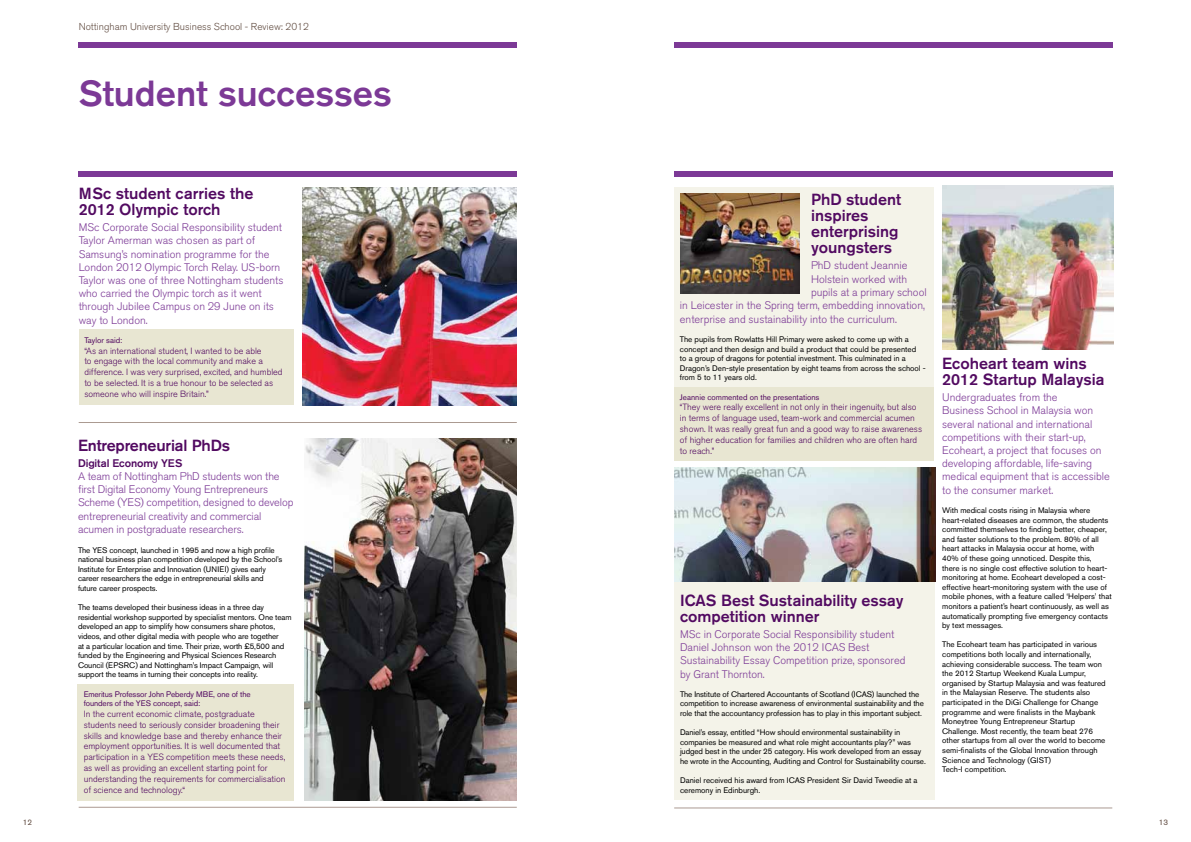
<style>
.page{position:relative;width:1191px;height:842px;background:#fff}
.page>*{position:absolute;margin:0;border:0;box-sizing:border-box;transform-origin:0 0}
.t1{font:500 36px "Akzidenz Grotesk BE";color:#7c3996}
.t2{font:500 16px/16px "Akzidenz Grotesk BE";color:#520a61}
.t3{font:300 11px/13.2px "Akzidenz Grotesk BE";color:#7c3996}
.t4{font:500 11px "Akzidenz Grotesk BE";letter-spacing:-.01em;color:#520a61}
.t5{font:300 10px "Akzidenz Grotesk BE";color:#604b40}
.t6{font:300 9px/10.8px "Akzidenz Grotesk BE";color:#520a61}
.t7{font:8px/9.6px "Akzidenz Grotesk BE";color:#000}
.t8{font:8px/9.6px "Akzidenz Grotesk BE";letter-spacing:-.01em;color:#520a61}
.t9{font:8px "Akzidenz Grotesk BE";color:#604b40}
</style>
<div class="page">
<div style="left:674px;top:187px;width:259px;height:262px;background:#f4f3e9"></div>
<div style="left:674px;top:387px;width:259px;height:74px;background:#e8e6d2"></div>
<div style="left:79px;top:330px;width:214px;height:75px;background:#e8e6d2"></div>
<div style="left:77px;top:684px;width:216px;height:116px;background:#e8e6d2"></div>
<div style="left:674px;top:581px;width:261px;height:219px;background:#f4f3e9"></div>
<hr style="left:674px;top:808px;width:438px;height:1px;background:#ab9a91">
<div style="left:674px;top:43px;width:438px;height:5px;background:#7c3996"></div>
<hr style="left:79px;top:807px;width:438px;height:1px;background:#ab9a91">
<hr style="left:79px;top:422px;width:438px;height:1px;background:#ab9a91">
<div style="left:79px;top:43px;width:438px;height:5px;background:#7c3996"></div>
<div style="left:79px;top:171px;width:438px;height:6px;background:#7c3996"></div>
<div style="left:674px;top:171px;width:438px;height:6px;background:#7c3996"></div>
<img style="left:674px;top:468px;width:261px;height:113px">
<img style="left:302px;top:187px;width:215px;height:218px">
<img style="left:942px;top:185px;width:171px;height:164px">
<img style="left:304px;top:439px;width:213px;height:361px">
<img style="left:680px;top:193px;width:119px;height:100px">
<p class="t5" style="left:79px;top:21px;width:232px">Nottingham University Business School - Review: 2012</p>
<h1 class="t1" style="left:79px;top:72px;width:315px">Student successes</h1>
<h2 class="t2" style="left:79px;top:185px;width:176px">MSc student carries the<br>2012 Olympic torch</h2>
<p class="t3" style="left:79px;top:221px;width:206px">MSc Corporate Social Responsibility student Taylor Amerman was chosen as part of Samsung’s nomination programme for the London 2012 Olympic Torch Relay. US-born Taylor was one of three Nottingham students who carried the Olympic torch as it went through Jubilee Campus on 29 June on its way to London.</p>
<p class="t8" style="left:84px;top:335px;width:40px">Taylor said:</p>
<p class="t6" style="left:84px;top:345px;width:200px">“As an international student, I wanted to be able<br>to engage with the local community and make a difference. I was very surprised, excited, and humbled to be selected. It is a true honour to be selected as someone who will inspire Britain.”</p>
<h2 class="t2" style="left:78px;top:437px;width:154px">Entrepreneurial PhDs</h2>
<h3 class="t4" style="left:78px;top:456px;width:106px">Digital Economy YES</h3>
<h3 class="t3" style="left:78px;top:470px;width:217px">A team of Nottingham PhD students won the first Digital Economy Young Entrepreneurs Scheme (YES) competition, designed to develop entrepreneurial creativity and commercial acumen in postgraduate researchers.</h3>
<p class="t7" style="left:78px;top:545px;width:206px">The YES concept, launched in 1995 and now a high profile national business plan competition developed by the School’s Institute for Enterprise and Innovation (UNIEI) gives early career researchers the edge in entrepreneurial skills and future career prospects.</p>
<p class="t7" style="left:78px;top:602px;width:215px">The teams developed their business ideas in a three day residential workshop supported by specialist mentors. One team developed an app to simplify how consumers share photos, videos, and other digital media with people who are together<br>at a particular location and time. Their prize, worth £5,500 and funded by the Engineering and Physical Sciences Research Council (EPSRC) and Nottingham’s Impact Campaign, will support the teams in turning their concepts into reality.</p>
<p class="t8" style="left:84px;top:689px;width:168px">Emeritus Professor John Peberdy MBE, one of the founders of the YES concept, said:</p>
<p class="t6" style="left:84px;top:709px;width:203px">In the current economic climate, postgraduate students need to seriously consider broadening their skills and knowledge base and thereby enhance their employment opportunities. It is well documented that participation in a YES competition meets these needs, as well as providing an excellent starting point for understanding the requirements for commercialisation of science and technology.“</p>
<h2 class="t2" style="left:811px;top:191px;width:92px">PhD student inspires enterprising youngsters</h2>
<h3 class="t3" style="left:811px;top:259px;width:98px">PhD student Jeannie</h3>
<h3 class="t3" style="left:811px;top:272px;width:98px">Holstein worked with</h3>
<h3 class="t3" style="left:811px;top:286px;width:117px">pupils at a primary school</h3>
<h3 class="t3" style="left:680px;top:299px;width:246px">in Leicester in the Spring term, embedding innovation,</h3>
<h3 class="t3" style="left:680px;top:313px;width:219px">enterprise and sustainability into the curriculum.</h3>
<p class="t7" style="left:680px;top:334px;width:247px">The pupils from Rowlatts Hill Primary were asked to come up with a concept and then design and build a product that could be presented<br>to a group of dragons for potential investment. This culminated in a Dragon’s Den-style presentation by eight teams from across the school - from 5 to 11 years old.</p>
<p class="t8" style="left:680px;top:392px;width:141px">Jeannie commented on the presentations</p>
<p class="t6" style="left:680px;top:402px;width:244px">“They were really excellent in not only in their ingenuity, but also in terms of language used, team-work and commercial acumen shown. It was really great fun and a good way to raise awareness of higher education for families and children who are often hard to reach.”</p>
<h2 class="t2" style="left:680px;top:592px;width:225px">ICAS Best Sustainability essay competition winner</h2>
<h3 class="t3" style="left:680px;top:628px;width:227px">MSc in Corporate Social Responsibility student Daniel Johnson won the 2012 ICAS Best Sustainability Essay Competition prize, sponsored by Grant Thornton.</h3>
<p class="t7" style="left:680px;top:689px;width:245px">The Institute of Chartered Accountants of Scotland (ICAS) launched the competition to increase awareness of environmental sustainability and the role that the accountancy profession has to play in this important subject.</p>
<p class="t7" style="left:680px;top:728px;width:247px">Daniel’s essay, entitled “How should environmental sustainability in companies be measured and what role might accountants play?” was judged best in the under 25 category. His work developed from an essay he wrote in the Accounting, Auditing and Control for Sustainability course.</p>
<p class="t7" style="left:680px;top:776px;width:239px">Daniel received his award from ICAS President Sir David Tweedie at a ceremony in Edinburgh.</p>
<h2 class="t2" style="left:942px;top:355px;width:164px">Ecoheart team wins<br>2012 Startup Malaysia</h2>
<p class="t3" style="left:942px;top:391px;width:169px">Undergraduates from the<br>Business School in Malaysia won several national and international competitions with their start-up,<br>Ecoheart, a project that focuses on developing affordable, life-saving medical equipment that is accessible to the consumer market.</p>
<p class="t7" style="left:942px;top:505px;width:171px">With medical costs rising in Malaysia where heart-related diseases are common, the students committed themselves to finding better, cheaper, and faster solutions to the problem. 80% of all heart attacks in Malaysia occur at home, with 40% of these going unnoticed. Despite this,<br>there is no single cost effective solution to heart&shy;monitoring at home. Ecoheart developed a cost&shy;effective heart-monitoring system with the use of mobile phones, with a feature called ‘Helpers’ that monitors a patient’s heart continuously, as well as automatically prompting five emergency contacts by text messages.</p>
<p class="t7" style="left:942px;top:640px;width:165px">The Ecoheart team has participated in various competitions both locally and internationally, achieving considerable success. The team won the 2012 Startup Weekend Kuala Lumpur, organised by Startup Malaysia and was featured in the Malaysian Reserve. The students also participated in the DiGi Challenge for Change programme and were finalists in the Maybank Moneytree Young Entrepreneur Startup Challenge. Most recently, the team beat 276 other startups from all over the world to become semi-finalists of the Global Innovation through Science and Technology (GIST)<br>Tech-I competition.</p>
<p class="t9" style="left:23px;top:818px;width:11px">12</p>
<p class="t9" style="left:1159px;top:818px;width:11px">13</p>
</div>
